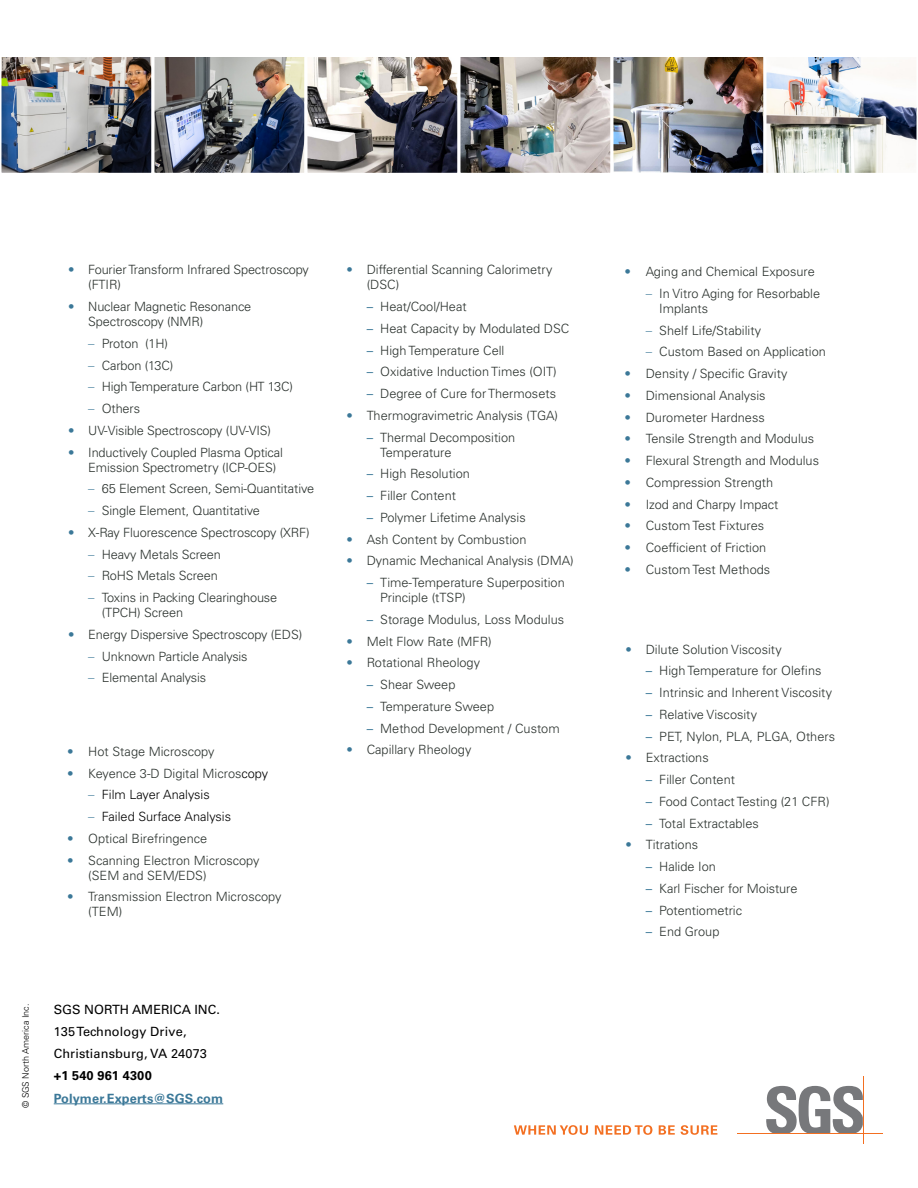
<style>
.page{position:relative;width:918px;height:1188px;background:#fff}
.page>*{position:absolute;margin:0;border:0;box-sizing:border-box;transform-origin:0 0}
.t1{font:300 12.75px/15px "Univers LT Std";color:#2a312d}
.t2{font:12.75px/22px "Univers LT Std";letter-spacing:.01em;color:#000}
.t3{font:300 12.75px "Univers LT Std";color:#000}
.t4{font:700 12.75px "Univers LT Std";letter-spacing:.01em;color:#3b7898}
.t5{font:700 12.75px "Univers LT Std";letter-spacing:.01em;color:#000}
.t6{font:300 9px "Univers LT Std";color:#000}
.s1{color:#3b7898}
.s2{font-stretch:condensed;color:#3b7898}
.s3{font-weight:400;color:#3b7898}
.s4{color:#000}
</style>
<div class="page">
<img style="left:156px;top:58px;width:606px;height:114px">
<img style="left:1px;top:57px;width:151px;height:116px">
<div style="left:152px;top:54px;width:156px;height:122px;border:3px solid #fff"></div>
<div style="left:304px;top:54px;width:156px;height:122px;border:3px solid #fff"></div>
<div style="left:458px;top:54px;width:156px;height:122px;border:3px solid #fff"></div>
<div style="left:610px;top:54px;width:156px;height:122px;border:3px solid #fff"></div>
<img style="left:764px;top:54px;width:153px;height:122px">
<svg style="left:514px;top:1125px;width:74px;height:10px"></svg>
<svg style="left:595px;top:1125px;width:57px;height:10px"></svg>
<svg style="left:659px;top:1125px;width:16px;height:10px"></svg>
<svg style="left:681px;top:1125px;width:36px;height:10px"></svg>
<svg style="left:766px;top:1086px;width:97px;height:48px"></svg>
<hr style="left:737px;top:1134px;width:145px;height:1px;background:#f36f21">
<hr style="left:863px;top:1076px;width:1px;height:68px;background:#f36f21">
<hr style="left:54px;top:1104px;width:169px;height:1px;background:#3b7898">
<p class="t1" style="left:88px;top:262px;width:222px;text-indent:-20px"><span class="s1">•</span> Fourier Transform Infrared Spectroscopy (FTIR)</p>
<p class="t1" style="left:88px;top:299px;width:165px;text-indent:-20px"><span class="s1">•</span> Nuclear Magnetic Resonance<br>Spectroscopy (NMR)</p>
<p class="t1" style="left:88px;top:336px;width:81px"><span class="s2">–</span> Proton (1H)</p>
<p class="t1" style="left:88px;top:358px;width:87px"><span class="s2">–</span> Carbon (13C)</p>
<p class="t1" style="left:88px;top:379px;width:206px"><span class="s2">–</span> High Temperature Carbon (HT 13C)</p>
<p class="t1" style="left:88px;top:401px;width:53px"><span class="s2">–</span> Others</p>
<p class="t1" style="left:68px;top:423px;width:205px"><span class="s1">•</span> UV-Visible Spectroscopy (UV-VIS)</p>
<p class="t1" style="left:88px;top:445px;width:196px;text-indent:-20px"><span class="s1">•</span> Inductively Coupled Plasma Optical<br>Emission Spectrometry (ICP-OES)</p>
<p class="t1" style="left:88px;top:481px;width:227px"><span class="s2">–</span> 65 Element Screen, Semi-Quantitative</p>
<p class="t1" style="left:88px;top:503px;width:173px"><span class="s2">–</span> Single Element, Quantitative</p>
<p class="t1" style="left:68px;top:525px;width:243px"><span class="s1">•</span> X-Ray Fluorescence Spectroscopy (XRF)</p>
<p class="t1" style="left:88px;top:547px;width:134px"><span class="s2">–</span> Heavy Metals Screen</p>
<p class="t1" style="left:88px;top:568px;width:131px"><span class="s2">–</span> RoHS Metals Screen</p>
<p class="t1" style="left:102px;top:590px;width:177px;text-indent:-14px"><span class="s2">–</span> Toxins in Packing Clearinghouse (TPCH) Screen</p>
<p class="t1" style="left:68px;top:627px;width:236px"><span class="s1">•</span> Energy Dispersive Spectroscopy (EDS)</p>
<p class="t1" style="left:88px;top:649px;width:161px"><span class="s2">–</span> Unknown Particle Analysis</p>
<p class="t1" style="left:88px;top:670px;width:119px"><span class="s2">–</span> Elemental Analysis</p>
<p class="t1" style="left:68px;top:744px;width:148px"><span class="s3">•</span> Hot Stage Microscopy</p>
<p class="t1" style="left:68px;top:766px;width:202px"><span class="s3">•</span> Keyence 3-D Digital Micros<span class="s4">copy</span></p>
<p class="t3" style="left:88px;top:787px;width:123px"><span class="s2">–</span> Film Layer Analysis</p>
<p class="t3" style="left:88px;top:809px;width:144px"><span class="s2">–</span> Failed Surface Analysis</p>
<p class="t1" style="left:68px;top:831px;width:141px"><span class="s3">•</span> Optical Birefringence</p>
<p class="t1" style="left:88px;top:853px;width:173px;text-indent:-20px"><span class="s3">•</span> Scanning Electron Microscopy (SEM and SEM/EDS)</p>
<p class="t1" style="left:88px;top:889px;width:195px;text-indent:-20px"><span class="s3">•</span> Transmission Electron Microscopy (TEM)</p>
<p class="t1" style="left:367px;top:262px;width:187px;text-indent:-20px"><span class="s1">•</span> Differential Scanning Calorimetry (DSC)</p>
<p class="t1" style="left:367px;top:299px;width:101px"><span class="s3">–</span> Heat/Cool/Heat</p>
<p class="t1" style="left:367px;top:321px;width:204px"><span class="s3">–</span> Heat Capacity by Modulated DSC</p>
<p class="t1" style="left:367px;top:343px;width:139px"><span class="s3">–</span> High Temperature Cell</p>
<p class="t1" style="left:367px;top:364px;width:192px"><span class="s3">–</span> Oxidative Induction Times (OIT)</p>
<p class="t1" style="left:367px;top:386px;width:191px"><span class="s3">–</span> Degree of Cure for Thermosets</p>
<p class="t1" style="left:346px;top:408px;width:213px"><span class="s1">•</span> Thermogravimetric Analysis (TGA)</p>
<p class="t1" style="left:380px;top:430px;width:137px;text-indent:-14px"><span class="s3">–</span> Thermal Decomposition<br>Temperature</p>
<p class="t1" style="left:367px;top:466px;width:105px"><span class="s3">–</span> High Resolution</p>
<p class="t1" style="left:367px;top:488px;width:91px"><span class="s3">–</span> Filler Content</p>
<p class="t1" style="left:367px;top:510px;width:161px"><span class="s3">–</span> Polymer Lifetime Analysis</p>
<p class="t1" style="left:346px;top:532px;width:181px"><span class="s1">•</span> Ash Content by Combustion</p>
<p class="t1" style="left:346px;top:553px;width:229px"><span class="s1">•</span> Dynamic Mechanical Analysis (DMA)</p>
<p class="t1" style="left:380px;top:575px;width:186px;text-indent:-14px"><span class="s3">–</span> Time-Temperature Superposition<br>Principle (tTSP)</p>
<p class="t1" style="left:367px;top:612px;width:199px"><span class="s3">–</span> Storage Modulus, Loss Modulus</p>
<p class="t1" style="left:346px;top:634px;width:147px"><span class="s1">•</span> Melt Flow Rate (MFR)</p>
<p class="t1" style="left:346px;top:655px;width:135px"><span class="s1">•</span> Rotational Rheology</p>
<p class="t1" style="left:367px;top:677px;width:90px"><span class="s3">–</span> Shear Sweep</p>
<p class="t1" style="left:367px;top:699px;width:129px"><span class="s3">–</span> Temperature Sweep</p>
<p class="t1" style="left:367px;top:721px;width:194px"><span class="s3">–</span> Method Development / Custom</p>
<p class="t1" style="left:346px;top:742px;width:126px"><span class="s1">•</span> Capillary Rheology</p>
<p class="t6" style="left:20px;top:1108px;width:106px;rotate:-90deg">© SGS North America Inc.</p>
<p class="t2" style="left:54px;top:999px;width:168px">SGS NORTH AMERICA INC.<br>135 Technology Drive,<br>Christiansburg, VA 24073</p>
<p class="t5" style="left:54px;top:1069px;width:100px">+1 540 961 4300</p>
<p class="t4" style="left:54px;top:1091px;width:171px">Polymer.Experts@SGS.com</p>
<p class="t1" style="left:625px;top:264px;width:191px"><span class="s3">•</span> Aging and Chemical Exposure</p>
<p class="t1" style="left:659px;top:286px;width:162px;text-indent:-14px"><span class="s2">–</span> In Vitro Aging for Resorbable<br>Implants</p>
<p class="t1" style="left:646px;top:323px;width:117px"><span class="s2">–</span> Shelf Life/Stability</p>
<p class="t1" style="left:646px;top:344px;width:182px"><span class="s2">–</span> Custom Based on Application</p>
<p class="t1" style="left:625px;top:366px;width:164px"><span class="s3">•</span> Density / Specific Gravity</p>
<p class="t1" style="left:625px;top:388px;width:142px"><span class="s3">•</span> Dimensional Analysis</p>
<p class="t1" style="left:625px;top:410px;width:141px"><span class="s3">•</span> Durometer Hardness</p>
<p class="t1" style="left:625px;top:431px;width:190px"><span class="s3">•</span> Tensile Strength and Modulus</p>
<p class="t1" style="left:625px;top:453px;width:195px"><span class="s3">•</span> Flexural Strength and Modulus</p>
<p class="t1" style="left:625px;top:475px;width:149px"><span class="s3">•</span> Compression Strength</p>
<p class="t1" style="left:625px;top:497px;width:154px"><span class="s3">•</span> Izod and Charpy Impact</p>
<p class="t1" style="left:625px;top:518px;width:140px"><span class="s3">•</span> Custom Test Fixtures</p>
<p class="t1" style="left:625px;top:540px;width:142px"><span class="s3">•</span> Coefficient of Friction</p>
<p class="t1" style="left:625px;top:562px;width:146px"><span class="s3">•</span> Custom Test Methods</p>
<p class="t1" style="left:626px;top:642px;width:158px"><span class="s1">•</span> Dilute Solution Viscosity</p>
<p class="t1" style="left:646px;top:663px;width:177px"><span class="s3">–</span> High Temperature for Olefins</p>
<p class="t1" style="left:646px;top:685px;width:188px"><span class="s3">–</span> Intrinsic and Inherent Viscosity</p>
<p class="t1" style="left:646px;top:707px;width:113px"><span class="s3">–</span> Relative Viscosity</p>
<p class="t1" style="left:646px;top:729px;width:191px"><span class="s3">–</span> PET, Nylon, PLA, PLGA, Others</p>
<p class="t1" style="left:626px;top:750px;width:85px"><span class="s1">•</span> Extractions</p>
<p class="t1" style="left:646px;top:772px;width:91px"><span class="s3">–</span> Filler Content</p>
<p class="t1" style="left:646px;top:794px;width:185px"><span class="s3">–</span> Food Contact Testing (21 CFR)</p>
<p class="t1" style="left:646px;top:816px;width:115px"><span class="s3">–</span> Total Extractables</p>
<p class="t1" style="left:626px;top:837px;width:74px"><span class="s1">•</span> Titrations</p>
<p class="t1" style="left:646px;top:859px;width:72px"><span class="s3">–</span> Halide Ion</p>
<p class="t1" style="left:646px;top:881px;width:153px"><span class="s3">–</span> Karl Fischer for Moisture</p>
<p class="t1" style="left:646px;top:903px;width:98px"><span class="s3">–</span> Potentiometric</p>
<p class="t1" style="left:646px;top:924px;width:75px"><span class="s3">–</span> End Group</p>
</div>
